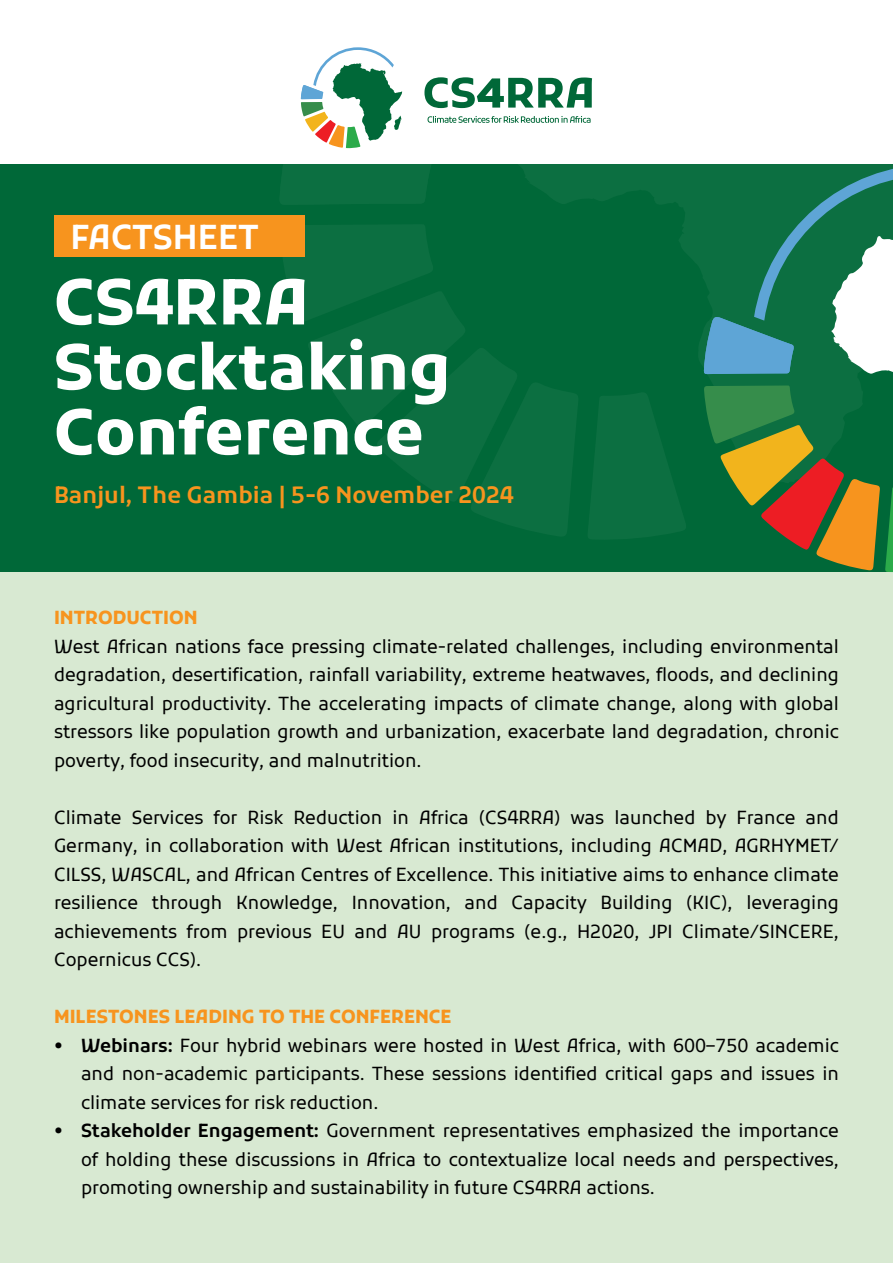
<style>
.page{position:relative;width:893px;height:1263px;background:#fff}
.page>*{position:absolute;margin:0;border:0;box-sizing:border-box;transform-origin:0 0}
.t1{font:700 62.85px/64.9px "Kufam";color:#fff}
.t2{font:600 33px "Kufam";color:#fff}
.t3{font:600 22.5px "Kufam";color:#f7941e}
.t4{font:18px/28.5px "Kufam";color:#000;text-align:justify}
.t5{font:700 18px "Kufam";color:#f7941e}
.s1{font-weight:600}
</style>
<div class="page">
<div style="left:0;top:565px;width:893px;height:698px;background:#d8e9d2"></div>
<div style="left:0;top:164px;width:893px;height:408px;background:#006838"></div>
<svg style="left:592px;top:78px;width:112px;height:293px"></svg>
<svg style="left:588px;top:393px;width:98px;height:146px"></svg>
<svg style="left:283px;top:225px;width:295px;height:311px"></svg>
<svg style="left:704px;top:164px;width:189px;height:408px"></svg>
<div style="left:55px;top:216px;width:250px;height:41px;background:#f7941e"></div>
<svg style="left:280px;top:47px;width:312px;height:158px"></svg>
<h2 class="t2" style="left:71px;top:218px;width:189px">FACTSHEET</h2>
<h1 class="t1" style="left:54px;top:270px;width:398px">CS4RRA<br>Stocktaking<br>Conference</h1>
<p class="t3" style="left:54px;top:482px;width:461px">Banjul, The Gambia | 5-6 November 2024</p>
<p class="t5" style="left:54px;top:607px;width:145px">INTRODUCTION</p>
<p class="t4" style="left:54px;top:632px;width:786px">West African nations face pressing climate-related challenges, including environmental degradation, desertification, rainfall variability, extreme heatwaves, floods, and declining agricultural productivity. The accelerating impacts of climate change, along with global stressors like population growth and urbanization, exacerbate land degradation, chronic poverty, food insecurity, and malnutrition.</p>
<p class="t4" style="left:54px;top:803px;width:786px">Climate Services for Risk Reduction in Africa (CS4RRA) was launched by France and Germany, in collaboration with West African institutions, including ACMAD, AGRHYMET/ CILSS, WASCAL, and African Centres of Excellence. This initiative aims to enhance climate resilience through Knowledge, Innovation, and Capacity Building (KIC), leveraging achievements from previous EU and AU programs (e.g., H2020, JPI Climate/SINCERE, Copernicus CCS).</p>
<p class="t5" style="left:54px;top:1006px;width:399px">MILESTONES LEADING TO THE CONFERENCE</p>
<p class="t4" style="left:81px;top:1031px;width:759px;text-indent:-27px"><span class="s1">• Webinars:</span> Four hybrid webinars were hosted in West Africa, with 600–750 academic and non-academic participants. These sessions identified critical gaps and issues in climate services for risk reduction.</p>
<p class="t4" style="left:81px;top:1117px;width:759px;text-indent:-27px"><span class="s1">• Stakeholder Engagement:</span> Government representatives emphasized the importance of holding these discussions in Africa to contextualize local needs and perspectives, promoting ownership and sustainability in future CS4RRA actions.</p>
</div>
